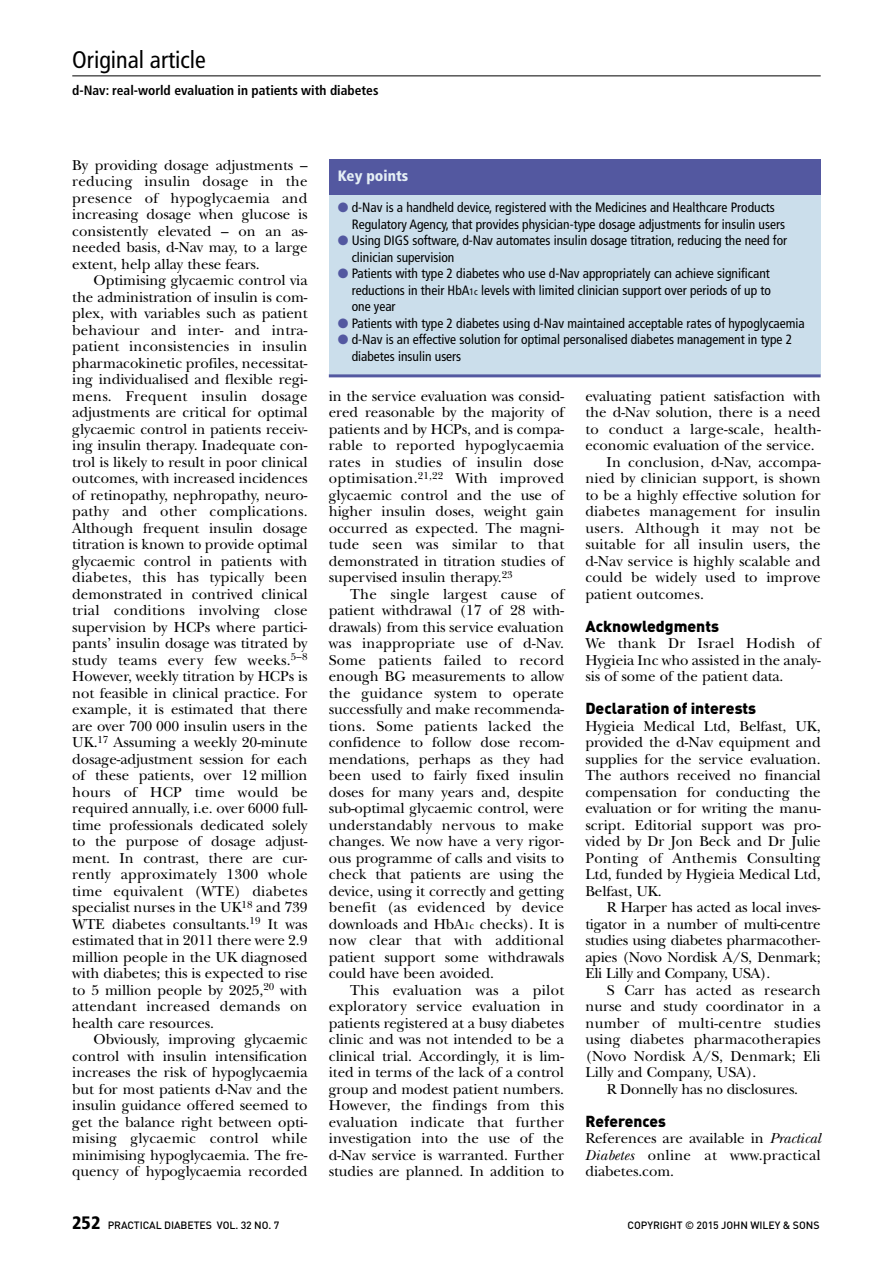
<style>
.page{position:relative;width:893px;height:1263px;background:#fff}
.page>*{position:absolute;margin:0;border:0;box-sizing:border-box;transform-origin:0 0}
.t1{font:condensed 24px "Frutiger";color:#000}
.t2{font:900 15.75px "DIN";color:#000}
.t3{font:15px/16.5px "New Baskerville";letter-spacing:-.005em;color:#000;text-align:justify}
.t4{font:15px "New Baskerville";letter-spacing:.015em;color:#000}
.t5{font:15px "New Baskerville";letter-spacing:.02em;color:#000}
.t6{font:15px "New Baskerville";letter-spacing:.025em;color:#000}
.t7{font:900 condensed 15px "Frutiger";color:#e5eff5}
.t8{font:condensed 13.5px/16.5px "Frutiger";color:#000}
.t9{font:700 condensed 13.5px "Frutiger";color:#000}
.t10{font:500 10.5px "DIN";letter-spacing:-.005em;color:#000}
.s1{color:#5358a0}
.s2{font-size:9.45px}
.s3{font-size:10.5px}
.s4{font-style:italic}
.s5{font-family:"Frutiger";font-weight:900;font-stretch:condensed;font-size:18px}
</style>
<div class="page">
<hr style="left:72px;top:75px;width:749px;height:1px;background:#000">
<div style="left:329px;top:193px;width:492px;height:182px;background:#cbdeeb"></div>
<div style="left:329px;top:159px;width:492px;height:36px;background:#5358a0"></div>
<hr style="left:329px;top:374px;width:492px;height:3px;background:#5358a0">
<h1 class="t1" style="left:72px;top:50px;width:135px">Original article</h1>
<p class="t9" style="left:72px;top:85px;width:308px">d-Nav: real-world evaluation in patients with diabetes</p>
<p class="t3" style="left:72px;top:156px;width:237px">By providing dosage adjustments – reducing insulin dosage in the presence of hypoglycaemia and increasing dosage when glucose is consistently elevated – on an as&shy;needed basis, d-Nav may, to a large extent, help allay these fears.</p>
<p class="t3" style="left:72px;top:272px;width:237px;text-indent:21px">Optimising glycaemic control via the administration of insulin is com&shy;plex, with variables such as patient behaviour and inter- and intra&shy;patient inconsistencies in insulin pharmacokinetic profiles, necessitat&shy;ing individualised and flexible regi&shy;mens. Frequent insulin dosage adjustments are critical for optimal glycaemic control in patients receiv&shy;ing insulin therapy. Inadequate con&shy;trol is likely to result in poor clinical outcomes, with increased incidences of retinopathy, nephropathy, neuro&shy;pathy and other complications.<br>Although frequent insulin dosage titration is known to provide optimal glycaemic control in patients with diabetes, this has typically been demonstrated in contrived clinical trial conditions involving close supervision by HCPs where partici&shy;pants’ insulin dosage was titrated by study teams every few weeks.<sup>5–8<br></sup>However, weekly titration by HCPs is not feasible in clinical practice. For example, it is estimated that there are over 700 000 insulin users in the UK.<sup>17</sup> Assuming a weekly 20-minute dosage-adjustment session for each of these patients, over 12 million hours of HCP time would be required annually, i.e. over 6000 full&shy;time professionals dedicated solely to the purpose of dosage adjust&shy;ment. In contrast, there are cur&shy;rently approximately 1300 whole time equivalent (WTE) diabetes specialist nurses in the UK<sup>18</sup> and 739<br>WTE diabetes consultants.<sup>19</sup> It was estimated that in 2011 there were 2.9 million people in the UK diagnosed with diabetes; this is expected to rise to 5 million people by 2025,<sup>20</sup> with attendant increased demands on health care resources.</p>
<p class="t3" style="left:72px;top:1031px;width:237px;text-indent:21px">Obviously, improving glycaemic control with insulin intensification increases the risk of hypoglycaemia but for most patients d-Nav and the insulin guidance offered seemed to get the balance right between opti&shy;mising glycaemic control while minimising hypoglycaemia. The fre&shy;quency of hypoglycaemia recorded</p>
<p class="t7" style="left:338px;top:170px;width:72px">Key points</p>
<p class="t8" style="left:352px;top:200px;width:435px;text-indent:-14px"><span class="s1">●</span> d-Nav is a handheld device, registered with the Medicines and Healthcare Products<br>Regulatory Agency, that provides physician-type dosage adjustments for insulin users</p>
<p class="t8" style="left:352px;top:233px;width:437px;text-indent:-14px"><span class="s1">●</span> Using DIGS software, d-Nav automates insulin dosage titration, reducing the need for clinician supervision</p>
<p class="t8" style="left:352px;top:266px;width:421px;text-align:justify;text-indent:-14px"><span class="s1">●</span> Patients with type 2 diabetes who use d-Nav appropriately can achieve significant reductions in their HbA<span class="s2">1c</span> levels with limited clinician support over periods of up to one year</p>
<p class="t8" style="left:338px;top:316px;width:468px"><span class="s1">●</span> Patients with type 2 diabetes using d-Nav maintained acceptable rates of hypoglycaemia</p>
<p class="t8" style="left:352px;top:332px;width:442px;text-indent:-14px"><span class="s1">●</span> d-Nav is an effective solution for optimal personalised diabetes management in type 2 diabetes insulin users</p>
<p class="t3" style="left:329px;top:387px;width:237px">in the service evaluation was consid&shy;ered reasonable by the majority of patients and by HCPs, and is compa&shy;rable to reported hypoglycaemia rates in studies of insulin dose optimisation.<sup>21,22</sup> With improved glycaemic control and the use of higher insulin doses, weight gain occurred as expected. The magni&shy;tude seen was similar to that demonstrated in titration studies of supervised insulin therapy.<sup>23</sup></p>
<p class="t3" style="left:329px;top:585px;width:237px;text-indent:21px">The single largest cause of patient withdrawal (17 of 28 with&shy;drawals) from this service evaluation was inappropriate use of d-Nav.<br>Some patients failed to record enough BG measurements to allow the guidance system to operate successfully and make recommenda&shy;tions. Some patients lacked the confidence to follow dose recom&shy;mendations, perhaps as they had been used to fairly fixed insulin doses for many years and, despite sub-optimal glycaemic control, were understandably nervous to make changes. We now have a very rigor&shy;ous programme of calls and visits to check that patients are using the device, using it correctly and getting benefit (as evidenced by device downloads and HbA<span class="s3">1c</span> checks). It is now clear that with additional patient support some withdrawals could have been avoided.</p>
<p class="t3" style="left:329px;top:981px;width:237px;text-indent:21px">This evaluation was a pilot exploratory service evaluation in patients registered at a busy diabetes clinic and was not intended to be a clinical trial. Accordingly, it is lim&shy;ited in terms of the lack of a control group and modest patient numbers.<br>However, the findings from this evaluation indicate that further investigation into the use of the d-Nav service is warranted. Further studies are planned. In addition to</p>
<p class="t3" style="left:585px;top:387px;width:237px">evaluating patient satisfaction with</p>
<p class="t3" style="left:585px;top:404px;width:237px">the d-Nav solution, there is a need</p>
<p class="t4" style="left:585px;top:420px;width:237px">to conduct a large-scale, health-</p>
<p class="t3" style="left:585px;top:437px;width:231px">economic evaluation of the service.</p>
<p class="t3" style="left:607px;top:453px;width:216px">In conclusion, d-Nav, accompa-</p>
<p class="t3" style="left:585px;top:470px;width:237px">nied by clinician support, is shown</p>
<p class="t3" style="left:585px;top:486px;width:237px">to be a highly effective solution for</p>
<p class="t3" style="left:585px;top:503px;width:237px">diabetes management for insulin</p>
<p class="t6" style="left:585px;top:519px;width:237px">users. Although it may not be</p>
<p class="t3" style="left:585px;top:536px;width:237px">suitable for all insulin users, the</p>
<p class="t3" style="left:585px;top:552px;width:237px">d-Nav service is highly scalable and</p>
<p class="t3" style="left:585px;top:569px;width:237px">could be widely used to improve</p>
<p class="t3" style="left:585px;top:585px;width:120px">patient outcomes.</p>
<p class="t2" style="left:585px;top:617px;width:135px">Acknowledgments</p>
<p class="t3" style="left:585px;top:635px;width:237px">We thank Dr Israel Hodish of Hygieia Inc who assisted in the analy&shy;sis of some of the patient data.</p>
<p class="t2" style="left:585px;top:699px;width:172px">Declaration of interests</p>
<p class="t3" style="left:585px;top:717px;width:237px">Hygieia Medical Ltd, Belfast, UK, provided the d-Nav equipment and supplies for the service evaluation.<br>The authors received no financial compensation for conducting the evaluation or for writing the manu&shy;script. Editorial support was pro&shy;vided by Dr Jon Beck and Dr Julie Ponting of Anthemis Consulting Ltd, funded by Hygieia Medical Ltd, Belfast, UK.</p>
<p class="t3" style="left:585px;top:899px;width:237px;text-indent:21px">R Harper has acted as local inves&shy;tigator in a number of multi-centre studies using diabetes pharmacother&shy;apies (Novo Nordisk A/S, Denmark; Eli Lilly and Company, USA).</p>
<p class="t3" style="left:607px;top:981px;width:216px">S Carr has acted as research</p>
<p class="t3" style="left:585px;top:998px;width:237px">nurse and study coordinator in a</p>
<p class="t5" style="left:585px;top:1014px;width:237px">number of multi-centre studies</p>
<p class="t3" style="left:585px;top:1031px;width:237px">using diabetes pharmacotherapies</p>
<p class="t3" style="left:585px;top:1047px;width:237px">(Novo Nordisk A/S, Denmark; Eli</p>
<p class="t3" style="left:585px;top:1064px;width:173px">Lilly and Company, USA).</p>
<p class="t3" style="left:607px;top:1080px;width:193px">R Donnelly has no disclosures.</p>
<p class="t2" style="left:585px;top:1112px;width:82px">References</p>
<p class="t3" style="left:585px;top:1130px;width:237px">References are available in <span class="s4">Practical Diabetes</span> online at www.practical diabetes.com.</p>
<p class="t10" style="left:72px;top:1219px;width:209px"><span class="s5">252</span> PRACTICAL DIABETES VOL. 32 NO. 7</p>
<p class="t10" style="left:628px;top:1219px;width:193px">COPYRIGHT © 2015 JOHN WILEY &amp; SONS</p>
</div>
